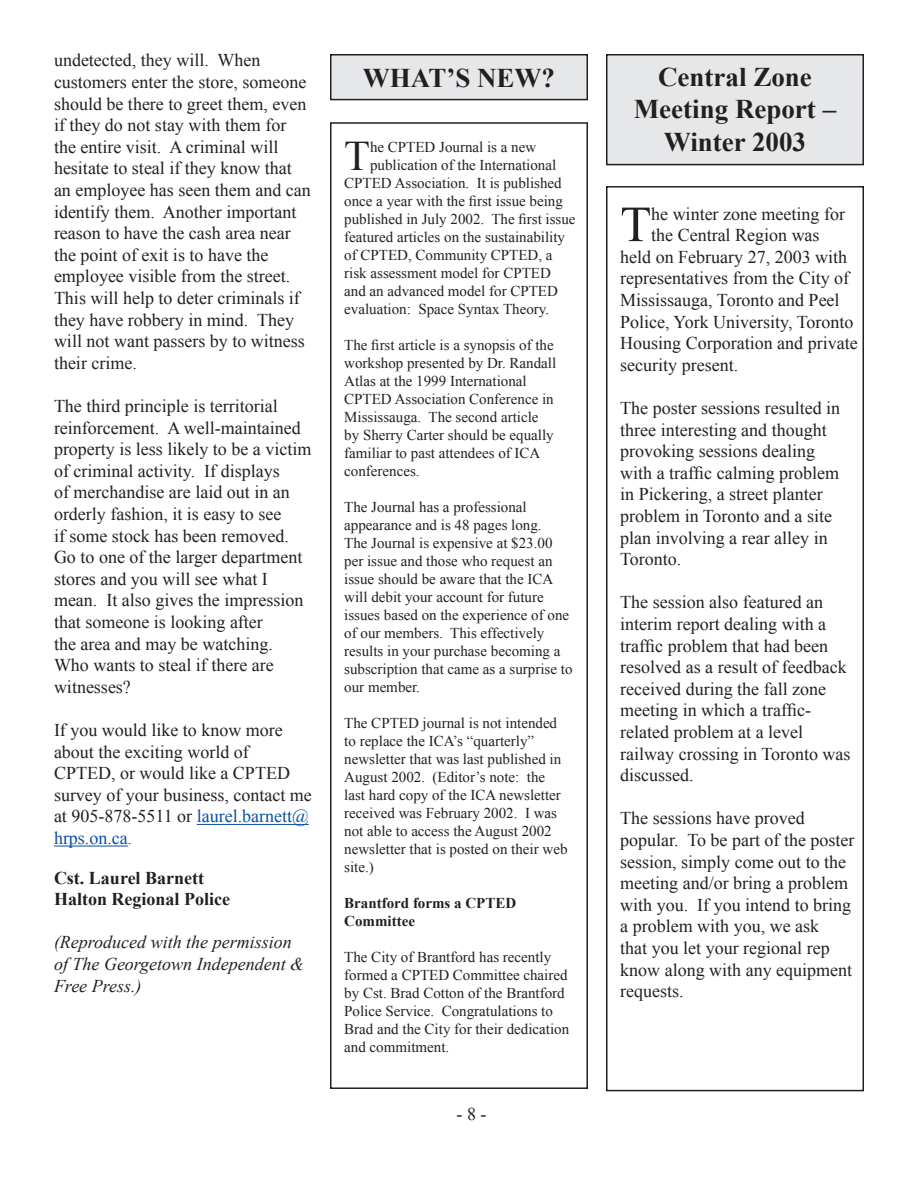
<style>
.page{position:relative;width:918px;height:1188px;background:#fff}
.page>*{position:absolute;margin:0;border:0;box-sizing:border-box;transform-origin:0 0}
.t1{font:50.55px "Times New Roman";color:#231f20}
.t2{font:42.15px "Times New Roman";color:#231f20}
.t3{font:700 27px/32.4px "Times New Roman";color:#231f20;text-align:center}
.t4{font:18px/21.6px "Times New Roman";color:#231f20}
.t5{font:italic 18px/21.6px "Times New Roman";color:#231f20}
.t6{font:700 18px/21.6px "Times New Roman";color:#231f20}
.t7{font:15px/18px "Times New Roman";color:#231f20}
.t8{font:700 15px/18px "Times New Roman";color:#231f20}
.s1{color:#094fa3}
.s2{font-size:15px}
</style>
<div class="page">
<hr style="left:197px;top:824px;width:112px;height:1px;background:#094fa3">
<hr style="left:54px;top:846px;width:74px;height:1px;background:#094fa3">
<div style="left:330px;top:122px;width:258px;height:967px;border:2px solid #231f20"></div>
<div style="left:331px;top:55px;width:256px;height:45px;background:#e6e7e9"></div>
<div style="left:330px;top:54px;width:258px;height:46px;border:2px solid #231f20"></div>
<div style="left:606px;top:186px;width:258px;height:905px;border:2px solid #231f20"></div>
<div style="left:607px;top:55px;width:256px;height:110px;background:#e6e7e9"></div>
<div style="left:606px;top:54px;width:258px;height:111px;border:2px solid #231f20"></div>
<p class="t4" style="left:54px;top:49px;width:258px">undetected, they will. When customers enter the store, someone should be there to greet them, even if they do not stay with them for the entire visit. A criminal will hesitate to steal if they know that an employee has seen them and can identify them. Another important reason to have the cash area near the point of exit is to have the employee visible from the street.<br>This will help to deter criminals if they have robbery in mind. They will not want passers by to witness their crime.</p>
<p class="t4" style="left:54px;top:395px;width:259px">The third principle is territorial reinforcement. A well-maintained property is less likely to be a victim of criminal activity. If displays<br>of merchandise are laid out in an orderly fashion, it is easy to see<br>if some stock has been removed.<br>Go to one of the larger department stores and you will see what I mean. It also gives the impression that someone is looking after<br>the area and may be watching.<br>Who wants to steal if there are witnesses?</p>
<p class="t4" style="left:54px;top:719px;width:259px">If you would like to know more about the exciting world of<br>CPTED, or would like a CPTED survey of your business, contact me at 905-878-5511 or <span class="s1">laurel.barnett@ hrps.on.ca</span><span class="s2">.</span></p>
<p class="t6" style="left:54px;top:866px;width:178px">Cst. Laurel Barnett<br>Halton Regional Police</p>
<p class="t5" style="left:54px;top:931px;width:252px">(Reproduced with the permission of The Georgetown Independent &amp;<br>Free Press.)</p>
<h3 class="t3" style="left:363px;top:61px;width:194px">WHAT’S NEW?</h3>
<h2 class="t2" style="left:344px;top:128px;width:27px">T</h2>
<p class="t7" style="left:370px;top:138px;width:168px">he CPTED Journal is a new</p>
<p class="t7" style="left:370px;top:156px;width:188px">publication of the International</p>
<p class="t7" style="left:344px;top:174px;width:219px">CPTED Association. It is published</p>
<p class="t7" style="left:344px;top:192px;width:220px">once a year with the first issue being</p>
<p class="t7" style="left:344px;top:210px;width:233px">published in July 2002. The first issue</p>
<p class="t7" style="left:344px;top:228px;width:222px">featured articles on the sustainability</p>
<p class="t7" style="left:344px;top:246px;width:210px">of CPTED, Community CPTED, a</p>
<p class="t7" style="left:344px;top:264px;width:208px">risk assessment model for CPTED</p>
<p class="t7" style="left:344px;top:282px;width:215px">and an advanced model for CPTED</p>
<p class="t7" style="left:344px;top:300px;width:206px">evaluation: Space Syntax Theory.</p>
<p class="t7" style="left:344px;top:336px;width:214px">The first article is a synopsis of the workshop presented by Dr. Randall<br>Atlas at the 1999 International<br>CPTED Association Conference in<br>Mississauga. The second article by Sherry Carter should be equally familiar to past attendees of ICA conferences.</p>
<p class="t7" style="left:344px;top:498px;width:230px">The Journal has a professional appearance and is 48 pages long.<br>The Journal is expensive at $23.00 per issue and those who request an issue should be aware that the ICA will debit your account for future issues based on the experience of one of our members. This effectively results in your purchase becoming a subscription that came as a surprise to our member.</p>
<p class="t7" style="left:344px;top:714px;width:225px">The CPTED journal is not intended to replace the ICA’s “quarterly” newsletter that was last published in<br>August 2002. (Editor’s note: the last hard copy of the ICA newsletter received was February 2002. I was not able to access the August 2002 newsletter that is posted on their web site.)</p>
<p class="t8" style="left:344px;top:894px;width:174px">Brantford forms a CPTED<br>Committee</p>
<p class="t7" style="left:344px;top:948px;width:226px">The City of Brantford has recently formed a CPTED Committee chaired by Cst. Brad Cotton of the Brantford<br>Police Service. Congratulations to<br>Brad and the City for their dedication and commitment.</p>
<p class="t4" style="left:457px;top:1103px;width:31px">- 8 -</p>
<h3 class="t3" style="left:634px;top:60px;width:204px">Central Zone<br>Meeting Report –<br>Winter 2003</h3>
<h1 class="t1" style="left:620px;top:190px;width:32px">T</h1>
<p class="t4" style="left:651px;top:202px;width:195px">he winter zone meeting for</p>
<p class="t4" style="left:651px;top:224px;width:170px">the Central Region was</p>
<p class="t4" style="left:620px;top:246px;width:228px">held on February 27, 2003 with</p>
<p class="t4" style="left:620px;top:267px;width:230px">representatives from the City of</p>
<p class="t4" style="left:620px;top:289px;width:221px">Mississauga, Toronto and Peel</p>
<p class="t4" style="left:620px;top:310px;width:235px">Police, York University, Toronto</p>
<p class="t4" style="left:620px;top:332px;width:239px">Housing Corporation and private</p>
<p class="t4" style="left:620px;top:354px;width:119px">security present.</p>
<p class="t4" style="left:620px;top:397px;width:221px">The poster sessions resulted in three interesting and thought provoking sessions dealing with a traffic calming problem in Pickering, a street planter problem in Toronto and a site plan involving a rear alley in<br>Toronto.</p>
<p class="t4" style="left:620px;top:591px;width:232px">The session also featured an interim report dealing with a traffic problem that had been resolved as a result of feedback received during the fall zone meeting in which a traffic&shy;related problem at a level railway crossing in Toronto was discussed.</p>
<p class="t4" style="left:620px;top:807px;width:236px">The sessions have proved popular. To be part of the poster session, simply come out to the meeting and/or bring a problem with you. If you intend to bring a problem with you, we ask<br>that you let your regional rep know along with any equipment requests.</p>
</div>
